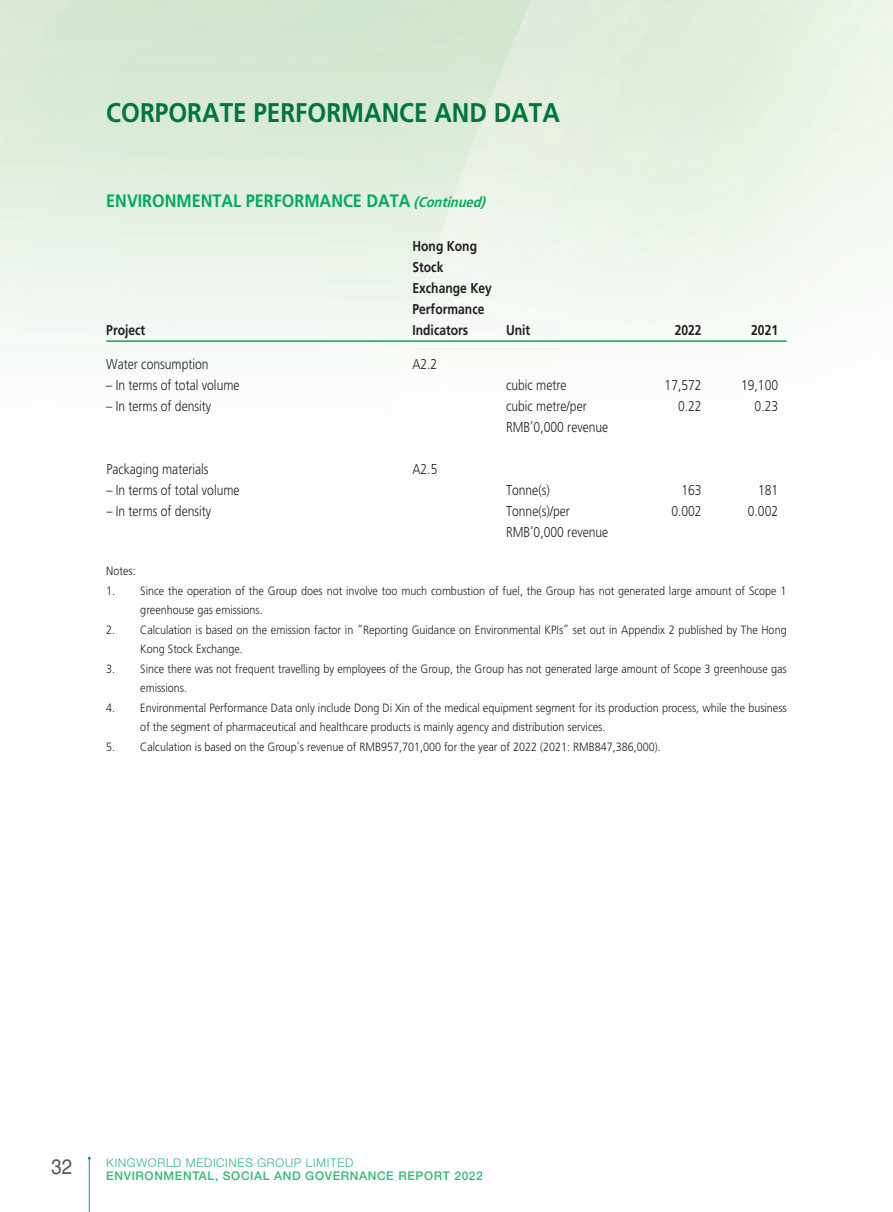
<style>
.page{position:relative;width:893px;height:1212px;background:#fff}
.page>*{position:absolute;margin:0;border:0;box-sizing:border-box;transform-origin:0 0}
.t1{font:700 27px "Frutiger LT Std";color:#00753c;scale:.9 1}
.t2{font:21px "Helvetica LT Std";color:#57585a;scale:.9 1}
.t3{font:700 18px "Frutiger LT Std";color:#00ab5b;scale:.9 1}
.t4{font:300 14.25px/21px "Frutiger LT Std";color:#231f20;scale:.85 1}
.t5{font:700 14.25px/21px "Frutiger LT Std";color:#231f20;scale:.85 1}
.t6{font:300 12px/19.5px "Frutiger LT Std";color:#231f20;scale:.9 1}
.t7{font:500 12px "Helvetica Neue LT Std";letter-spacing:.05em;color:#33b777}
.t8{font:300 12px "Helvetica Neue LT Std";letter-spacing:.05em;color:#33b777}
.s1{font-style:italic;font-size:14.25px}
</style>
<div class="page">
<hr style="left:89px;top:1158px;width:1px;height:54px;background:#00ab5b">
<hr style="left:106px;top:340px;width:306px;height:2px;background:#00ab5b">
<hr style="left:412px;top:340px;width:94px;height:2px;background:#00ab5b">
<hr style="left:506px;top:340px;width:128px;height:2px;background:#00ab5b">
<hr style="left:634px;top:340px;width:76px;height:2px;background:#00ab5b">
<hr style="left:710px;top:340px;width:77px;height:2px;background:#00ab5b">
<h1 class="t1" style="left:106px;top:97px;width:506px">CORPORATE PERFORMANCE AND DATA</h1>
<h3 class="t3" style="left:106px;top:191px;width:427px">ENVIRONMENTAL PERFORMANCE DATA <span class="s1">(Continued)</span></h3>
<p class="t5" style="left:106px;top:320px;width:47px">Project</p>
<p class="t5" style="left:412px;top:236px;width:95px">Hong Kong<br>Stock<br>Exchange Key<br>Performance<br>Indicators</p>
<p class="t5" style="left:506px;top:320px;width:30px">Unit</p>
<p class="t5" style="left:675px;top:320px;width:33px">2022</p>
<p class="t5" style="left:751px;top:320px;width:33px">2021</p>
<p class="t4" style="left:106px;top:353px;width:122px">Water consumption</p>
<p class="t4" style="left:412px;top:353px;width:31px">A2.2</p>
<p class="t4" style="left:106px;top:374px;width:158px">– In terms of total volume</p>
<p class="t4" style="left:506px;top:374px;width:73px">cubic metre</p>
<p class="t4" style="left:665px;top:374px;width:45px">17,572</p>
<p class="t4" style="left:741px;top:374px;width:45px">19,100</p>
<p class="t4" style="left:106px;top:395px;width:125px">– In terms of density</p>
<p class="t4" style="left:506px;top:395px;width:122px">cubic metre/per<br>RMB’0,000 revenue</p>
<p class="t4" style="left:678px;top:395px;width:29px">0.22</p>
<p class="t4" style="left:755px;top:395px;width:29px">0.23</p>
<p class="t4" style="left:106px;top:458px;width:122px">Packaging materials</p>
<p class="t4" style="left:412px;top:458px;width:31px">A2.5</p>
<p class="t4" style="left:106px;top:479px;width:158px">– In terms of total volume</p>
<p class="t4" style="left:506px;top:479px;width:53px">Tonne(s)</p>
<p class="t4" style="left:681px;top:479px;width:25px">163</p>
<p class="t4" style="left:758px;top:479px;width:25px">181</p>
<p class="t4" style="left:106px;top:501px;width:125px">– In terms of density</p>
<p class="t4" style="left:506px;top:501px;width:122px">Tonne(s)/per<br>RMB’0,000 revenue</p>
<p class="t4" style="left:671px;top:500px;width:37px">0.002</p>
<p class="t4" style="left:748px;top:500px;width:37px">0.002</p>
<p class="t6" style="left:106px;top:562px;width:34px">Notes:</p>
<p class="t6" style="left:140px;top:581px;width:720px;text-indent:-34px">1. Since the operation of the Group does not involve too much combustion of fuel, the Group has not generated large amount of Scope 1 greenhouse gas emissions.</p>
<p class="t6" style="left:140px;top:620px;width:720px;text-indent:-34px">2. Calculation is based on the emission factor in “Reporting Guidance on Environmental KPIs” set out in Appendix 2 published by The Hong<br>Kong Stock Exchange.</p>
<p class="t6" style="left:140px;top:659px;width:720px;text-indent:-34px">3. Since there was not frequent travelling by employees of the Group, the Group has not generated large amount of Scope 3 greenhouse gas emissions.</p>
<p class="t6" style="left:140px;top:698px;width:720px;text-indent:-34px">4. Environmental Performance Data only include Dong Di Xin of the medical equipment segment for its production process, while the business of the segment of pharmaceutical and healthcare products is mainly agency and distribution services.</p>
<p class="t6" style="left:106px;top:737px;width:618px">5. Calculation is based on the Group’s revenue of RMB957,701,000 for the year of 2022 (2021: RMB847,386,000).</p>
<h2 class="t2" style="left:51px;top:1154px;width:25px">32</h2>
<p class="t8" style="left:106px;top:1155px;width:249px">KINGWORLD MEDICINES GROUP LIMITED</p>
<p class="t7" style="left:106px;top:1169px;width:378px">ENVIRONMENTAL, SOCIAL AND GOVERNANCE REPORT 2022</p>
</div>
